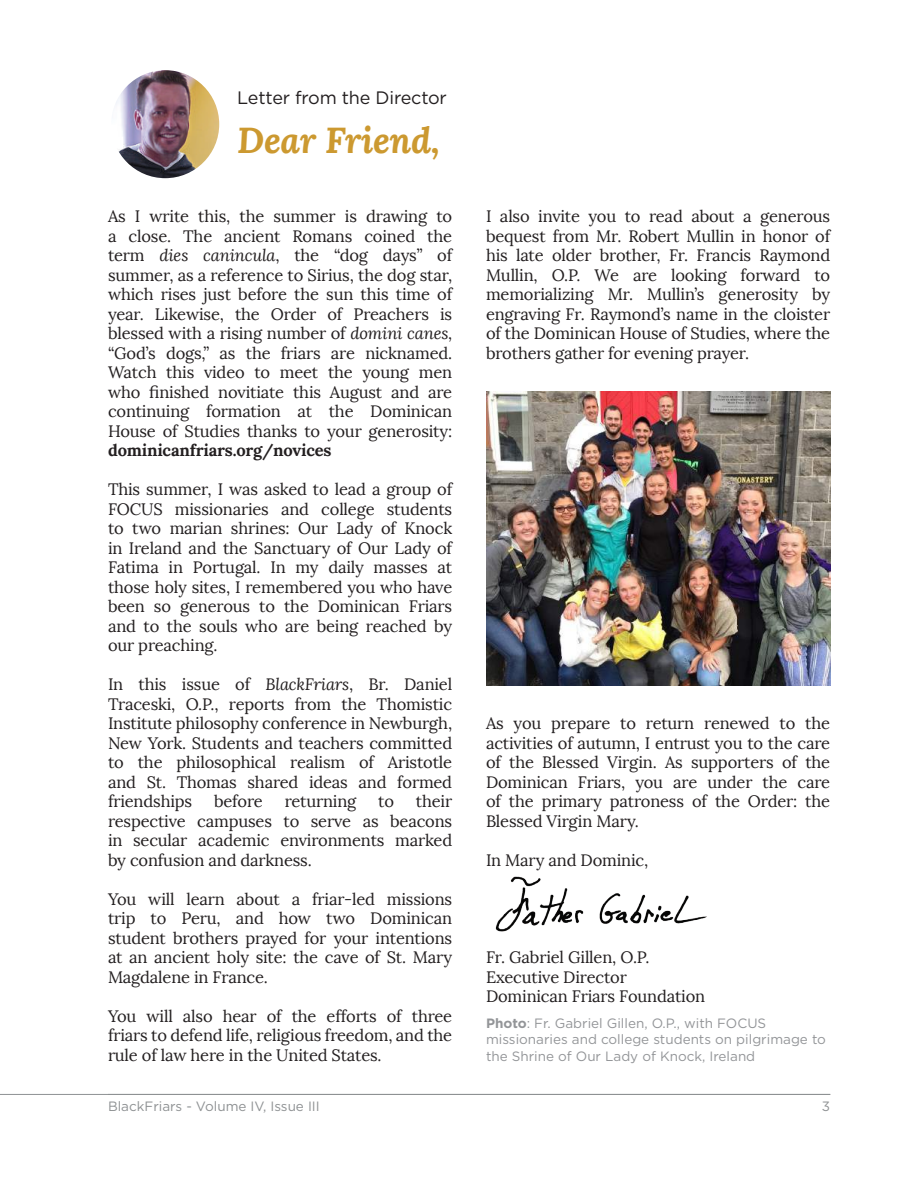
<style>
.page{position:relative;width:918px;height:1188px;background:#fff}
.page>*{position:absolute;margin:0;border:0;box-sizing:border-box;transform-origin:0 0}
.t1{font:italic 700 36px "Lora";letter-spacing:-.01em;color:#cc9930}
.t2{font:18px "Gotham";letter-spacing:-.01em;color:#231f20}
.t3{font:16.5px/19.5px "Lora";letter-spacing:-.01em;color:#231f20;text-align:justify}
.t4{font:700 16.5px "Lora";letter-spacing:-.01em;color:#231f20}
.t5{font:13.5px/16.5px "Gotham HTF";color:#939598}
.t6{font:13.5px "Gotham";color:#8e9193}
.s1{font-style:italic}
.s2{font-weight:700}
</style>
<div class="page">
<hr style="left:0;top:1094px;width:830px;height:1px;background:#8e9193">
<img style="left:111px;top:70px;width:108px;height:108px;border-radius:54px">
<img style="left:495px;top:876px;width:212px;height:56px">
<img style="left:486px;top:391px;width:344px;height:294px">
<p class="t2" style="left:237px;top:86px;width:211px">Letter from the Director</p>
<h1 class="t1" style="left:237px;top:116px;width:204px">Dear Friend,</h1>
<p class="t3" style="left:108px;top:207px;width:346px">As I write this, the summer is drawing to a close. The ancient Romans coined the term <span class="s1">dies canincula</span>, the “dog days” of summer, as a reference to Sirius, the dog star, which rises just before the sun this time of year. Likewise, the Order of Preachers is blessed with a rising number of <span class="s1">domini canes, </span>“God’s dogs,” as the friars are nicknamed.<br>Watch this video to meet the young men who finished novitiate this August and are continuing formation at the Dominican House of Studies thanks to your generosity:</p>
<p class="t4" style="left:108px;top:439px;width:225px">dominicanfriars.org/novices</p>
<p class="t3" style="left:108px;top:480px;width:346px">This summer, I was asked to lead a group of FOCUS missionaries and college students to two marian shrines: Our Lady of Knock in Ireland and the Sanctuary of Our Lady of Fatima in Portugal. In my daily masses at those holy sites, I remembered you who have been so generous to the Dominican Friars and to the souls who are being reached by our preaching.</p>
<p class="t3" style="left:108px;top:675px;width:346px">In this issue of <span class="s1">BlackFriars</span>, Br. Daniel Traceski, O.P., reports from the Thomistic Institute philosophy conference in Newburgh, New York. Students and teachers committed to the philosophical realism of Aristotle and St. Thomas shared ideas and formed friendships</p>
<p class="t3" style="left:214px;top:792px;width:50px">before</p>
<p class="t3" style="left:285px;top:792px;width:73px">returning</p>
<p class="t3" style="left:378px;top:792px;width:17px">to</p>
<p class="t3" style="left:108px;top:792px;width:346px;text-indent:308px">their respective campuses to serve as beacons in secular academic environments marked by confusion and darkness.</p>
<p class="t3" style="left:108px;top:889px;width:346px">You will learn about a friar-led missions trip to Peru, and how two Dominican student brothers prayed for your intentions at an ancient holy site: the cave of St. Mary Magdalene in France.</p>
<p class="t3" style="left:108px;top:1006px;width:346px">You will also hear of the efforts of three friars to defend life, religious freedom, and the rule of law here in the United States.</p>
<p class="t3" style="left:486px;top:207px;width:346px">I also invite you to read about a generous bequest from Mr. Robert Mullin in honor of his late older brother, Fr. Francis Raymond Mullin, O.P. We are looking forward to memorializing Mr. Mullin’s generosity by engraving Fr. Raymond’s name in the cloister of the Dominican House of Studies, where the brothers gather for evening prayer.</p>
<p class="t3" style="left:486px;top:714px;width:346px">As you prepare to return renewed to the activities of autumn, I entrust you to the care of the Blessed Virgin. As supporters of the Dominican Friars, you are under the care of the primary patroness of the Order: the Blessed Virgin Mary.</p>
<p class="t3" style="left:486px;top:850px;width:164px">In Mary and Dominic,</p>
<p class="t3" style="left:486px;top:948px;width:221px;text-align:left">Fr. Gabriel Gillen, O.P.<br>Executive Director<br>Dominican Friars Foundation</p>
<p class="t5" style="left:486px;top:1014px;width:341px"><span class="s2">Photo</span>: Fr. Gabriel Gillen, O.P., with FOCUS missionaries and college students on pilgrimage to the Shrine of Our Lady of Knock, Ireland</p>
<p class="t6" style="left:108px;top:1098px;width:213px">BlackFriars - Volume IV, Issue III</p>
<p class="t6" style="left:822px;top:1098px;width:10px">3</p>
</div>
